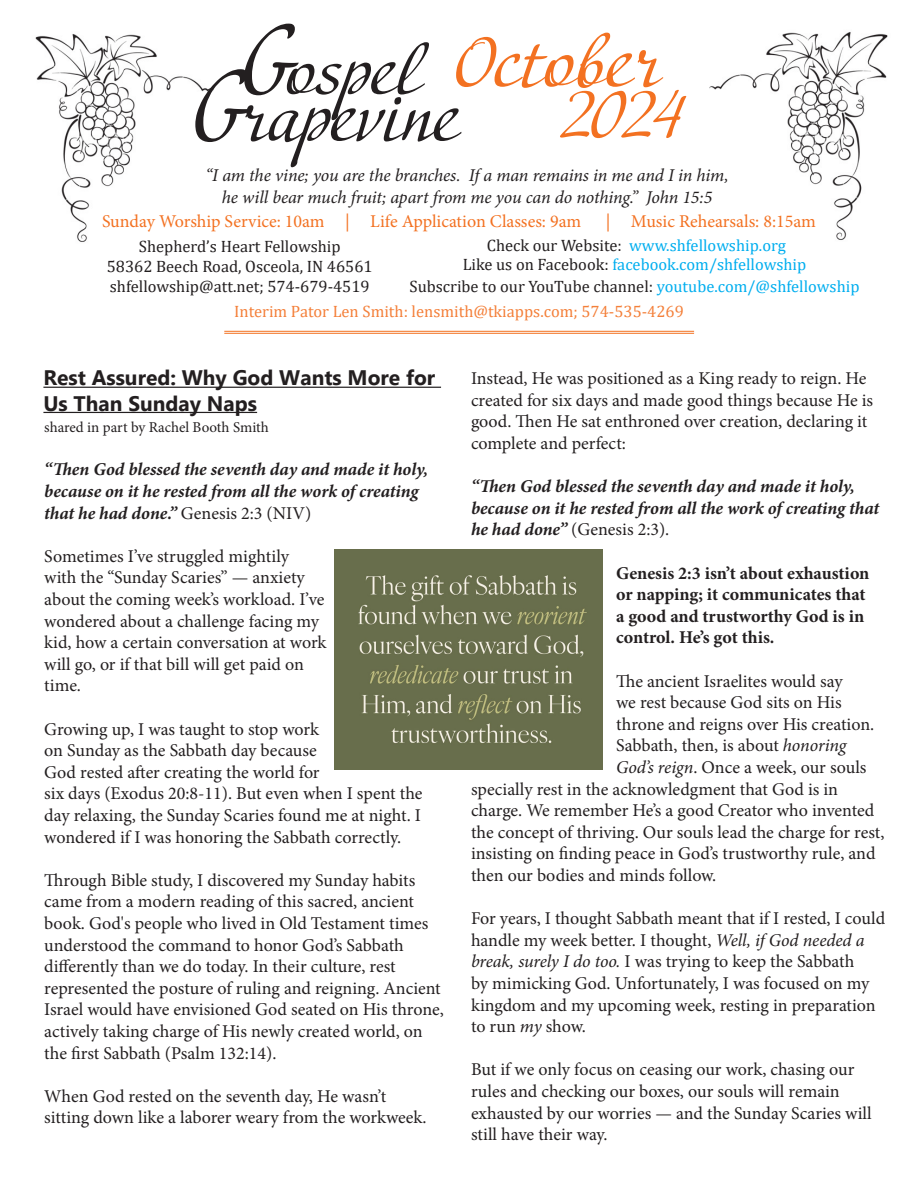
<style>
.page{position:relative;width:918px;height:1188px;background:#fff}
.page>*{position:absolute;margin:0;border:0;box-sizing:border-box;transform-origin:0 0}
.t1{font:69px "Adventure";color:#f37121}
.t2{font:67.2px "Adventure";color:#231f20}
.t3{font:66.15px "Adventure";color:#231f20}
.t4{font:65.4px "Adventure";color:#f37121}
.t5{font:700 21px/25.2px "Gadugi";color:#231f20}
.t6{font:18px/21.6px "Minion Pro";color:#231f20}
.t7{font:italic 700 18px/21.6px "Minion Pro";letter-spacing:-.005em;color:#231f20}
.t8{font:italic 18px "Minion Pro";letter-spacing:-.01em;color:#231f20}
.t9{font:700 18px/21.6px "Minion Pro";color:#231f20}
.t10{font:18px "Minion Pro";color:#f37121}
.t11{font:16.5px/19.8px "Cambria Math";color:#231f20}
.t12{font:16.5px "Cambria Math";color:#00aeef}
.t13{font:16.5px "Cambria Math";color:#f4803a}
.t14{font:15px "Minion Pro";letter-spacing:-.005em;color:#231f20}
.s1{font-size:99.3px}
.s2{font-size:100.95px}
.s3{color:#231f20}
.s4{color:#00aeef}
.s5{font-weight:400;font-style:normal}
.s6{font-style:italic}
</style>
<div class="page">
<img style="left:35px;top:34px;width:179px;height:208px">
<img style="left:709px;top:32px;width:179px;height:208px">
<hr style="left:43px;top:387px;width:398px;height:1px;background:#231f20">
<hr style="left:43px;top:412px;width:214px;height:1px;background:#231f20">
<hr style="left:224px;top:331px;width:470px;height:1px;background:#f37121">
<hr style="left:224px;top:333px;width:470px;height:1px;background:#f37121">
<img style="left:335px;top:550px;width:268px;height:220px">
<p class="t3" style="left:240px;top:31px;width:183px"><span class="s1">G</span>ospel</p>
<p class="t1" style="left:452px;top:21px;width:209px">October</p>
<p class="t2" style="left:191px;top:77px;width:269px"><span class="s2">G</span>rapevine</p>
<p class="t8" style="left:206px;top:163px;width:525px">“I am the vine; you are the branches. If a man remains in me and I in him,</p>
<p class="t8" style="left:222px;top:185px;width:492px">he will bear much fruit; apart from me you can do nothing.” John 15:5</p>
<p class="t11" style="left:139px;top:237px;width:203px">Shepherd’s Heart Fellowship</p>
<p class="t11" style="left:107px;top:256px;width:267px">58362 Beech Road, Osceola, IN 46561 shfellowship@att.net; 574-679-4519</p>
<p class="t4" style="left:557px;top:75px;width:128px">2024</p>
<p class="t10" style="left:102px;top:210px;width:481px">Sunday Worship Service: 10am | Life Application Classes: 9am</p>
<p class="t10" style="left:606px;top:210px;width:212px">| Music Rehearsals: 8:15am</p>
<p class="t12" style="left:487px;top:235px;width:301px"><span class="s3">Check our Website:</span> www.shfellowship.org</p>
<p class="t12" style="left:463px;top:255px;width:345px"><span class="s3">Like us on Facebook:</span> facebook.com/shfellowship</p>
<p class="t11" style="left:410px;top:276px;width:452px">Subscribe to our YouTube channel: <span class="s4">youtube.com/@shfellowship</span></p>
<p class="t13" style="left:234px;top:302px;width:451px">Interim Pator Len Smith: lensmith@tkiapps.com; 574-535-4269</p>
<p class="t5" style="left:43px;top:365px;width:393px">Rest Assured: Why God Wants More for<br>Us Than Sunday Naps</p>
<p class="t14" style="left:44px;top:417px;width:226px">shared in part by Rachel Booth Smith</p>
<p class="t7" style="left:44px;top:458px;width:385px">“Then God blessed the seventh day and made it holy, because on it he rested from all the work of creating that he had done.” <span class="s5">Genesis 2:3 (NIV)</span></p>
<p class="t6" style="left:44px;top:545px;width:284px">Sometimes I’ve struggled mightily<br>with the “Sunday Scaries” — anxiety about the coming week’s workload. I’ve wondered about a challenge facing my kid, how a certain conversation at work will go, or if that bill will get paid on time.</p>
<p class="t6" style="left:44px;top:718px;width:380px">Growing up, I was taught to stop work<br>on Sunday as the Sabbath day because<br>God rested after creating the world for<br>six days (Exodus 20:8-11). But even when I spent the day relaxing, the Sunday Scaries found me at night. I wondered if I was honoring the Sabbath correctly.</p>
<p class="t6" style="left:44px;top:869px;width:401px">Through Bible study, I discovered my Sunday habits came from a modern reading of this sacred, ancient book. God's people who lived in Old Testament times understood the command to honor God’s Sabbath differently than we do today. In their culture, rest represented the posture of ruling and reigning. Ancient Israel would have envisioned God seated on His throne, actively taking charge of His newly created world, on the first Sabbath (Psalm 132:14).</p>
<p class="t6" style="left:44px;top:1085px;width:384px">When God rested on the seventh day, He wasn’t sitting down like a laborer weary from the workweek.</p>
<p class="t6" style="left:471px;top:368px;width:404px">Instead, He was positioned as a King ready to reign. He created for six days and made good things because He is good. Then He sat enthroned over creation, declaring it complete and perfect:</p>
<p class="t7" style="left:471px;top:475px;width:410px">“Then God blessed the seventh day and made it holy, because on it he rested from all the work of creating that he had done” <span class="s5">(Genesis 2:3).</span></p>
<p class="t9" style="left:616px;top:562px;width:255px">Genesis 2:3 isn’t about exhaustion or napping; it communicates that a good and trustworthy God is in control. He’s got this.</p>
<p class="t6" style="left:616px;top:670px;width:228px">The ancient Israelites would say</p>
<p class="t6" style="left:616px;top:692px;width:227px">we rest because God sits on His</p>
<p class="t6" style="left:616px;top:713px;width:260px">throne and reigns over His creation.</p>
<p class="t6" style="left:616px;top:735px;width:232px">Sabbath, then, is about <span class="s6">honoring</span></p>
<p class="t6" style="left:616px;top:756px;width:252px"><span class="s6">God’s reign</span>. Once a week, our souls</p>
<p class="t6" style="left:471px;top:778px;width:369px">specially rest in the acknowledgment that God is in</p>
<p class="t6" style="left:471px;top:800px;width:405px">charge. We remember He’s a good Creator who invented</p>
<p class="t6" style="left:471px;top:821px;width:415px">the concept of thriving. Our souls lead the charge for rest,</p>
<p class="t6" style="left:471px;top:843px;width:406px">insisting on finding peace in God’s trustworthy rule, and</p>
<p class="t6" style="left:471px;top:864px;width:247px">then our bodies and minds follow.</p>
<p class="t6" style="left:471px;top:908px;width:416px">For years, I thought Sabbath meant that if I rested, I could handle my week better. I thought, <span class="s6">Well, if God needed a break, surely I do too.</span> I was trying to keep the Sabbath<br>by mimicking God. Unfortunately, I was focused on my kingdom and my upcoming week, resting in preparation to run <span class="s6">my</span> show.</p>
<p class="t6" style="left:471px;top:1059px;width:402px">But if we only focus on ceasing our work, chasing our rules and checking our boxes, our souls will remain exhausted by our worries — and the Sunday Scaries will still have their way.</p>
</div>
